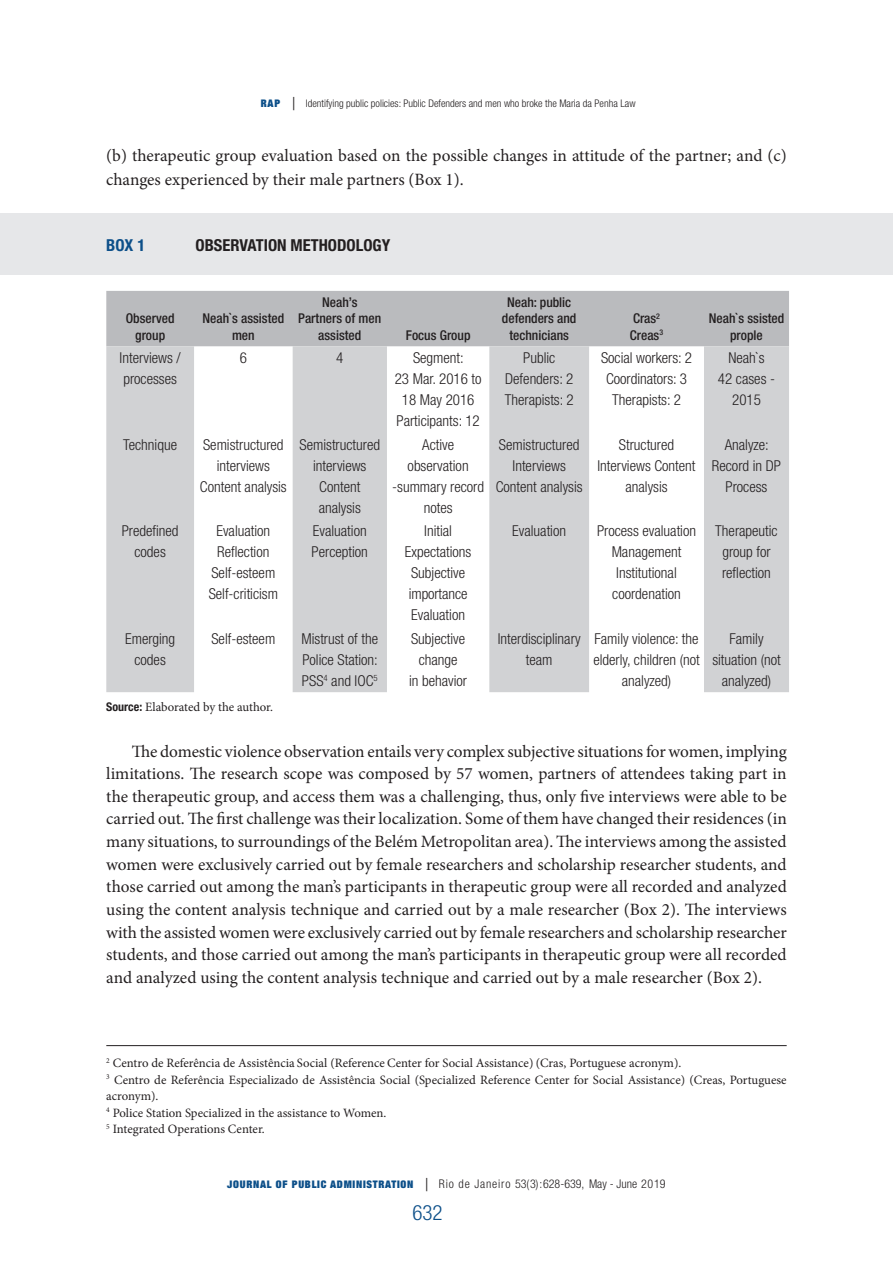
<style>
.page{position:relative;width:893px;height:1263px;background:#fff}
.page>*{position:absolute;margin:0;border:0;box-sizing:border-box;transform-origin:0 0}
.t1{font:300 condensed 21px "Helvetica Neue LT Std";color:#0c4f89}
.texto_3{font:17.25px/22.6px "Minion Pro";color:#231f20}
.tit_tab{font:700 condensed 16.5px "Helvetica Neue LT Std";color:#231f20}
.tit_tab-2{font:700 condensed 16.5px "Helvetica Neue LT Std";color:#0c4f89}
.TEXTO_TAB{font:300 condensed 15px/21px "Helvetica Neue LT Std";color:#231f20;text-align:center}
.GARGANTA{font:500 condensed 13.5px/16.5px "Helvetica Neue LT Std";color:#231f20;text-align:center}
.nota_DOI{font:12.75px/16.5px "Minion Pro";color:#231f20}
.fonte{font:12.75px "Minion Pro";letter-spacing:-.005em;color:#231f20}
.t2{font:300 condensed 12px "Helvetica Neue LT Std";letter-spacing:.035em;color:#231f20}
.t3{font:300 condensed 10.5px "Helvetica Neue LT Std";color:#231f20}
.s1{font-family:"Helvetica Neue";font-weight:900;font-stretch:expanded;color:#0c4f89}
.s2{font-size:18px}
.s3{font-family:"Helvetica Neue LT Std";font-weight:700;font-stretch:condensed;font-size:12px}
.s4{font-family:"Helvetica Neue";font-weight:900;font-stretch:expanded;font-size:10.5px;color:#0c4f89}
</style>
<div class="page">
<div style="left:0;top:213px;width:892px;height:62px;background:#e6e7e9"></div>
<div style="left:106px;top:291px;width:683px;height:55px;background:#babbbe"></div>
<svg style="left:106px;top:346px;width:683px;height:346px;fill:#d1d2d4"></svg>
<hr style="left:106px;top:1045px;width:681px;height:1px;background:#231f20">
<p class="t3" style="left:261px;top:98px;width:376px"><span class="s1">RAP</span> <span class="s2">|</span> Identifying public policies: Public Defenders and men who broke the Maria da Penha Law</p>
<p class="texto_3" style="left:106px;top:144px;width:682px;line-height:23.9px">(b) therapeutic group evaluation based on the possible changes in attitude of the partner; and (c) changes experienced by their male partners (Box 1).</p>
<p class="tit_tab-2" style="left:106px;top:235px;width:41px">BOX 1</p>
<p class="tit_tab" style="left:196px;top:235px;width:196px">OBSERVATION METHODOLOGY</p>
<p class="GARGANTA" style="left:126px;top:310px;width:50px">Observed group</p>
<p class="GARGANTA" style="left:202px;top:310px;width:83px">Neah`s assisted men</p>
<p class="GARGANTA" style="left:322px;top:294px;width:37px">Neah’s</p>
<p class="GARGANTA" style="left:298px;top:310px;width:84px">Partners of men assisted</p>
<p class="GARGANTA" style="left:406px;top:327px;width:66px">Focus Group</p>
<p class="TEXTO_TAB" style="left:120px;top:347px;width:63px">Interviews /</p>
<p class="TEXTO_TAB" style="left:123px;top:368px;width:55px">processes</p>
<p class="TEXTO_TAB" style="left:240px;top:347px;width:9px">6</p>
<p class="TEXTO_TAB" style="left:336px;top:347px;width:9px">4</p>
<p class="TEXTO_TAB" style="left:413px;top:347px;width:52px">Segment:</p>
<p class="TEXTO_TAB" style="left:395px;top:368px;width:88px">23 Mar. 2016 to</p>
<p class="TEXTO_TAB" style="left:402px;top:389px;width:74px">18 May 2016</p>
<p class="TEXTO_TAB" style="left:397px;top:410px;width:85px">Participants: 12</p>
<p class="GARGANTA" style="left:502px;top:294px;width:76px">Neah: public defenders and technicians</p>
<p class="TEXTO_TAB" style="left:505px;top:347px;width:70px">Public<br>Defenders: 2</p>
<p class="TEXTO_TAB" style="left:505px;top:389px;width:70px">Therapists: 2</p>
<p class="GARGANTA" style="left:633px;top:310px;width:28px">Cras<sup>2</sup></p>
<p class="GARGANTA" style="left:630px;top:327px;width:35px">Creas<sup>3</sup></p>
<p class="TEXTO_TAB" style="left:601px;top:347px;width:92px">Social workers: 2</p>
<p class="TEXTO_TAB" style="left:606px;top:368px;width:83px">Coordinators: 3</p>
<p class="TEXTO_TAB" style="left:612px;top:389px;width:70px">Therapists: 2</p>
<p class="GARGANTA" style="left:709px;top:310px;width:77px">Neah`s ssisted prople</p>
<p class="TEXTO_TAB" style="left:728px;top:347px;width:38px">Neah`s</p>
<p class="TEXTO_TAB" style="left:718px;top:368px;width:59px">42 cases -<br>2015</p>
<p class="TEXTO_TAB" style="left:123px;top:434px;width:55px">Technique</p>
<p class="TEXTO_TAB" style="left:203px;top:434px;width:82px">Semistructured interviews</p>
<p class="TEXTO_TAB" style="left:200px;top:476px;width:88px">Content analysis</p>
<p class="TEXTO_TAB" style="left:300px;top:434px;width:82px">Semistructured interviews<br>Content analysis</p>
<p class="TEXTO_TAB" style="left:392px;top:434px;width:93px">Active observation -summary record notes</p>
<p class="TEXTO_TAB" style="left:496px;top:434px;width:88px">Semistructured<br>Interviews<br>Content analysis</p>
<p class="TEXTO_TAB" style="left:597px;top:434px;width:99px">Structured<br>Interviews Content analysis</p>
<p class="TEXTO_TAB" style="left:725px;top:434px;width:46px">Analyze:</p>
<p class="TEXTO_TAB" style="left:712px;top:455px;width:71px">Record in DP</p>
<p class="TEXTO_TAB" style="left:726px;top:476px;width:43px">Process</p>
<p class="TEXTO_TAB" style="left:122px;top:520px;width:58px">Predefined codes</p>
<p class="TEXTO_TAB" style="left:209px;top:520px;width:71px">Evaluation<br>Reflection<br>Self-esteem<br>Self-criticism</p>
<p class="TEXTO_TAB" style="left:312px;top:520px;width:58px;text-align:left">Evaluation<br>Perception</p>
<p class="TEXTO_TAB" style="left:405px;top:520px;width:68px">Initial<br>Expectations<br>Subjective</p>
<p class="TEXTO_TAB" style="left:409px;top:583px;width:60px;text-align:left">importance<br>Evaluation</p>
<p class="TEXTO_TAB" style="left:125px;top:628px;width:52px">Emerging codes</p>
<p class="TEXTO_TAB" style="left:211px;top:628px;width:65px">Self-esteem</p>
<p class="TEXTO_TAB" style="left:301px;top:628px;width:78px;text-align:left">Mistrust of the<br>Police Station:</p>
<p class="TEXTO_TAB" style="left:302px;top:670px;width:77px">PSS<sup>4</sup> and IOC<sup>5</sup></p>
<p class="TEXTO_TAB" style="left:411px;top:628px;width:56px">Subjective change</p>
<p class="TEXTO_TAB" style="left:409px;top:670px;width:59px">in behavior</p>
<p class="TEXTO_TAB" style="left:512px;top:520px;width:55px">Evaluation</p>
<p class="TEXTO_TAB" style="left:597px;top:520px;width:101px">Process evaluation<br>Management<br>Institutional</p>
<p class="TEXTO_TAB" style="left:612px;top:583px;width:70px">coordenation</p>
<p class="TEXTO_TAB" style="left:715px;top:520px;width:64px">Therapeutic group for reflection</p>
<p class="TEXTO_TAB" style="left:498px;top:628px;width:84px">Interdisciplinary team</p>
<p class="TEXTO_TAB" style="left:593px;top:628px;width:108px">Family violence: the elderly, children (not analyzed)</p>
<p class="TEXTO_TAB" style="left:712px;top:628px;width:70px">Family situation (not analyzed)</p>
<p class="fonte" style="left:106px;top:698px;width:183px"><span class="s3">Source:</span> Elaborated by the author.<sup>2345</sup></p>
<p class="texto_3" style="left:106px;top:740px;width:682px;text-align:justify;text-indent:26px">The domestic violence observation entails very complex subjective situations for women, implying limitations. The research scope was composed by 57 women, partners of attendees taking part in the therapeutic group, and access them was a challenging, thus, only five interviews were able to be carried out. The first challenge was their localization. Some of them have changed their residences (in many situations, to surroundings of the Belém Metropolitan area). The interviews among the assisted women were exclusively carried out by female researchers and scholarship researcher students, and those carried out among the man’s participants in therapeutic group were all recorded and analyzed using the content analysis technique and carried out by a male researcher (Box 2). The interviews with the assisted women were exclusively carried out by female researchers and scholarship researcher students, and those carried out among the man’s participants in therapeutic group were all recorded and analyzed using the content analysis technique and carried out by a male researcher (Box 2).</p>
<p class="nota_DOI" style="left:106px;top:1055px;width:577px"><sup>2</sup> Centro de Referência de Assistência Social (Reference Center for Social Assistance) (Cras, Portuguese acronym).</p>
<p class="nota_DOI" style="left:106px;top:1071px;width:682px"><sup>3</sup> Centro de Referência Especializado de Assistência Social (Specialized Reference Center for Social Assistance) (Creas, Portuguese acronym).</p>
<p class="nota_DOI" style="left:106px;top:1104px;width:282px"><sup>4</sup> Police Station Specialized in the assistance to Women.</p>
<p class="nota_DOI" style="left:106px;top:1121px;width:160px"><sup>5</sup> Integrated Operations Center.</p>
<p class="t2" style="left:227px;top:1176px;width:440px"><span class="s4">JOURNAL OF PUBLIC ADMINISTRATION</span> <span class="s2">|</span> Rio de Janeiro 53(3):628-639, May - June 2019</p>
<p class="t1" style="left:412px;top:1200px;width:32px">632</p>
</div>
